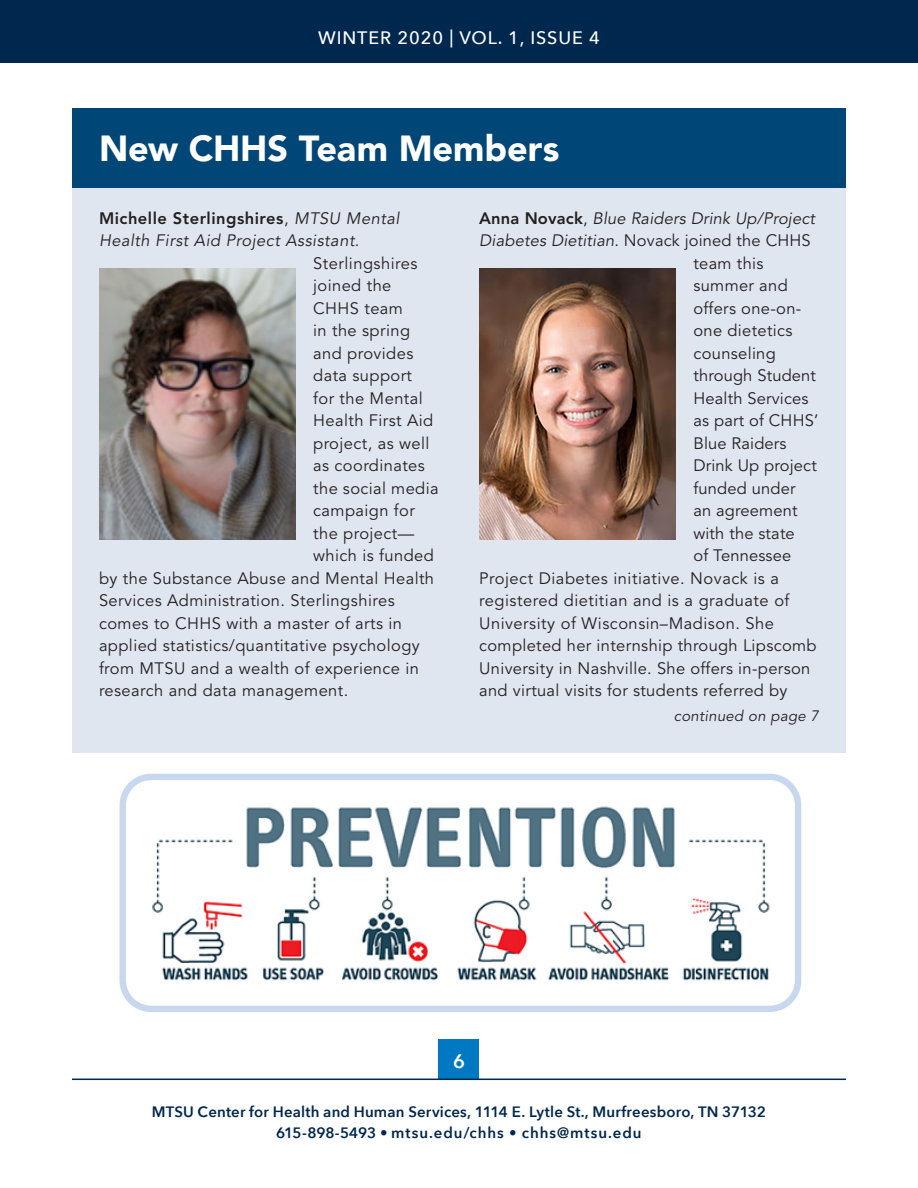
<style>
.page{position:relative;width:918px;height:1188px;background:#fff}
.page>*{position:absolute;margin:0;border:0;box-sizing:border-box;transform-origin:0 0}
.t1{font:900 36px "Avenir LT Pro";letter-spacing:-.005em;color:#fff}
.t2{font:600 19.5px "Avenir Next";color:#fff}
.t3{font:500 18px "Avenir Next";letter-spacing:.05em;color:#fff}
.t4{font:16.5px "Avenir LT Std";letter-spacing:.025em;color:#231f20}
.t5{font:italic 16.5px "Avenir LT Std";letter-spacing:.01em;color:#231f20}
.t6{font:800 16.5px "Avenir LT Std";letter-spacing:.03em;color:#231f20}
.t7{font:italic 16.5px "Avenir LT Std";letter-spacing:.03em;color:#231f20}
.t8{font:600 15px/21px "Avenir Next";letter-spacing:.01em;color:#00274e;text-align:center}
.t9{font:italic 15px "Avenir LT Std";letter-spacing:.02em;color:#231f20}
.s1{font-weight:400}
.s2{font-weight:400;font-style:italic}
.s3{font-style:normal}
.s4{font-weight:800;font-style:normal}
.s5{font-style:italic}
</style>
<div class="page">
<div style="left:0;top:0;width:918px;height:63px;background:#00274e"></div>
<div style="left:439px;top:1040px;width:40px;height:40px;background:#0079c2"></div>
<hr style="left:72px;top:1079px;width:774px;height:1px;background:#00274e">
<div style="left:72px;top:164px;width:774px;height:588px;background:#e0e6f0"></div>
<div style="left:72px;top:108px;width:774px;height:79px;background:#004676"></div>
<img style="left:99px;top:268px;width:196px;height:272px">
<img style="left:479px;top:268px;width:196px;height:272px">
<img style="left:119px;top:773px;width:683px;height:239px">
<p class="t3" style="left:318px;top:22px;width:283px">WINTER 2020 | VOL. 1, ISSUE 4</p>
<h1 class="t1" style="left:99px;top:126px;width:462px">New CHHS Team Members</h1>
<p class="t6" style="left:99px;top:208px;width:302px">Michelle Sterlingshires<span class="s1">,</span> <span class="s2">MTSU Mental</span></p>
<p class="t7" style="left:99px;top:231px;width:262px">Health First Aid Project Assistant<span class="s3">.</span></p>
<p class="t4" style="left:313px;top:254px;width:106px">Sterlingshires</p>
<p class="t4" style="left:313px;top:276px;width:80px">joined the</p>
<p class="t4" style="left:313px;top:299px;width:91px">CHHS team</p>
<p class="t4" style="left:313px;top:321px;width:98px">in the spring</p>
<p class="t4" style="left:313px;top:344px;width:102px">and provides</p>
<p class="t4" style="left:313px;top:366px;width:100px">data support</p>
<p class="t4" style="left:313px;top:389px;width:111px">for the Mental</p>
<p class="t4" style="left:313px;top:411px;width:122px">Health First Aid</p>
<p class="t4" style="left:313px;top:434px;width:118px">project, as well</p>
<p class="t4" style="left:313px;top:456px;width:113px">as coordinates</p>
<p class="t4" style="left:313px;top:479px;width:127px">the social media</p>
<p class="t4" style="left:313px;top:501px;width:103px">campaign for</p>
<p class="t4" style="left:313px;top:524px;width:103px">the project—</p>
<p class="t4" style="left:313px;top:546px;width:122px">which is funded</p>
<p class="t4" style="left:99px;top:569px;width:337px">by the Substance Abuse and Mental Health</p>
<p class="t4" style="left:99px;top:591px;width:297px">Services Administration. Sterlingshires</p>
<p class="t4" style="left:99px;top:614px;width:305px">comes to CHHS with a master of arts in</p>
<p class="t4" style="left:99px;top:636px;width:322px">applied statistics/quantitative psychology</p>
<p class="t4" style="left:99px;top:659px;width:322px">from MTSU and a wealth of experience in</p>
<p class="t4" style="left:99px;top:681px;width:251px">research and data management.</p>
<p class="t5" style="left:479px;top:209px;width:337px"><span class="s4">Anna Novack</span><span class="s3">,</span> Blue Raiders Drink Up/Project</p>
<p class="t4" style="left:479px;top:231px;width:333px"><span class="s5">Diabetes Dietitian</span>. Novack joined the CHHS</p>
<p class="t4" style="left:693px;top:254px;width:72px">team this</p>
<p class="t4" style="left:693px;top:276px;width:96px">summer and</p>
<p class="t4" style="left:693px;top:299px;width:109px">offers one-on-</p>
<p class="t4" style="left:693px;top:321px;width:100px">one dietetics</p>
<p class="t4" style="left:693px;top:344px;width:84px">counseling</p>
<p class="t4" style="left:693px;top:366px;width:124px">through Student</p>
<p class="t4" style="left:693px;top:389px;width:117px">Health Services</p>
<p class="t4" style="left:693px;top:411px;width:127px">as part of CHHS’</p>
<p class="t4" style="left:693px;top:434px;width:95px">Blue Raiders</p>
<p class="t4" style="left:693px;top:456px;width:125px">Drink Up project</p>
<p class="t4" style="left:693px;top:479px;width:104px">funded under</p>
<p class="t4" style="left:693px;top:501px;width:106px">an agreement</p>
<p class="t4" style="left:693px;top:524px;width:103px">with the state</p>
<p class="t4" style="left:693px;top:546px;width:99px">of Tennessee</p>
<p class="t4" style="left:479px;top:569px;width:301px">Project Diabetes initiative. Novack is a</p>
<p class="t4" style="left:479px;top:591px;width:312px">registered dietitian and is a graduate of</p>
<p class="t4" style="left:479px;top:614px;width:296px">University of Wisconsin–Madison. She</p>
<p class="t4" style="left:479px;top:636px;width:339px">completed her internship through Lipscomb</p>
<p class="t4" style="left:479px;top:659px;width:333px">University in Nashville. She offers in-person</p>
<p class="t4" style="left:479px;top:681px;width:310px">and virtual visits for students referred by</p>
<p class="t9" style="left:674px;top:707px;width:147px">continued on page 7</p>
<p class="t2" style="left:453px;top:1044px;width:13px">6</p>
<p class="t8" style="left:152px;top:1100px;width:616px">MTSU Center for Health and Human Services, 1114 E. Lytle St., Murfreesboro, TN 37132<br>615-898-5493 • mtsu.edu/chhs • chhs@mtsu.edu</p>
</div>
